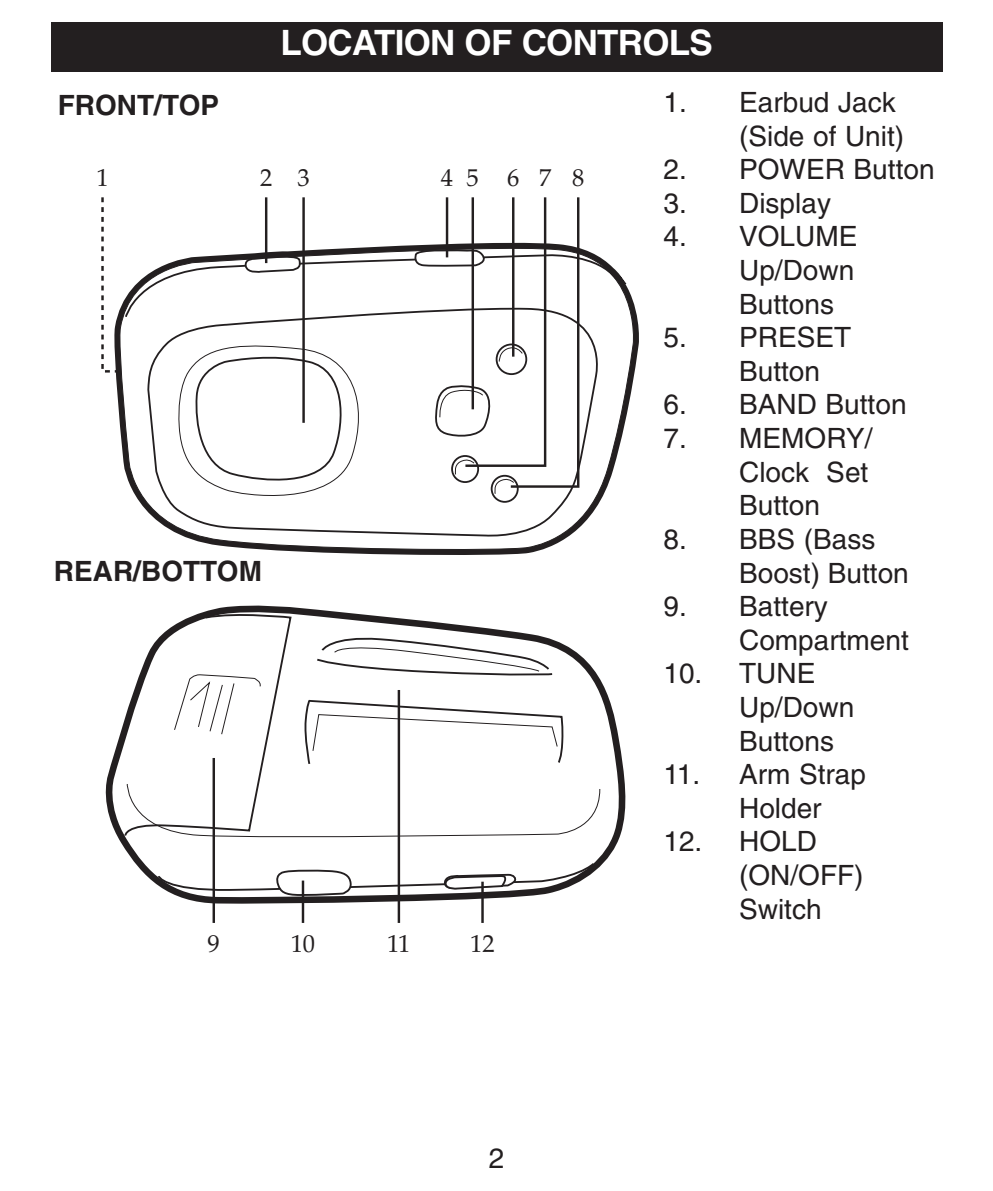
<style>
.page{position:relative;width:993px;height:1191px;background:#fff}
.page>*{position:absolute;margin:0;border:0;box-sizing:border-box;transform-origin:0 0}
.t1{font:700 35px "Helvetica";letter-spacing:-.02em;color:#fff}
.t2{font:28px/33.6px "Helvetica";color:#231f20}
.t3{font:700 28px "Helvetica";color:#231f20}
.t4{font:24.5px "Palatino";letter-spacing:.275em;color:#231f20}
</style>
<div class="page">
<div style="left:51px;top:22px;width:891px;height:49px;background:#231f20"></div>
<svg style="left:290px;top:551px;width:247px;height:4px"></svg>
<svg style="left:116px;top:273px;width:522px;height:278px"></svg>
<svg style="left:146px;top:508px;width:465px;height:30px"></svg>
<svg style="left:124px;top:197px;width:494px;height:311px"></svg>
<hr style="left:445px;top:197px;width:3px;height:60px;background:#231f20">
<hr style="left:302px;top:197px;width:3px;height:226px;background:#231f20">
<hr style="left:265px;top:197px;width:2px;height:66px;background:#231f20">
<svg style="left:101px;top:197px;width:17px;height:177px"></svg>
<svg style="left:190px;top:789px;width:436px;height:121px"></svg>
<svg style="left:105px;top:609px;width:520px;height:291px"></svg>
<svg style="left:157px;top:861px;width:439px;height:36px"></svg>
<svg style="left:123px;top:612px;width:477px;height:228px"></svg>
<hr style="left:212px;top:758px;width:3px;height:165px;background:#231f20">
<hr style="left:302px;top:880px;width:2px;height:43px;background:#231f20">
<hr style="left:397px;top:690px;width:3px;height:233px;background:#231f20">
<hr style="left:481px;top:881px;width:2px;height:42px;background:#231f20">
<p class="t1" style="left:280px;top:29px;width:433px">LOCATION OF CONTROLS</p>
<p class="t3" style="left:58px;top:94px;width:163px">FRONT/TOP</p>
<p class="t4" style="left:96px;top:163px;width:14px">1</p>
<p class="t4" style="left:260px;top:163px;width:51px">2 3</p>
<p class="t4" style="left:441px;top:163px;width:145px">45 678</p>
<p class="t3" style="left:54px;top:560px;width:209px">REAR/BOTTOM</p>
<p class="t4" style="left:207px;top:928px;width:14px">9</p>
<p class="t4" style="left:290px;top:928px;width:26px">10</p>
<p class="t4" style="left:387px;top:928px;width:25px">11</p>
<p class="t4" style="left:470px;top:928px;width:26px">12</p>
<p class="t2" style="left:488px;top:1143px;width:17px">2</p>
<p class="t2" style="left:738px;top:88px;width:166px;text-indent:-76px">1. Earbud Jack (Side of Unit)</p>
<p class="t2" style="left:663px;top:155px;width:272px">2. POWER Button</p>
<p class="t2" style="left:663px;top:189px;width:169px">3. Display</p>
<p class="t2" style="left:738px;top:222px;width:120px;text-align:justify;text-indent:-76px">4. VOLUME Up/Down Buttons</p>
<p class="t2" style="left:738px;top:323px;width:114px;text-indent:-76px">5. PRESET<br>Button</p>
<p class="t2" style="left:663px;top:390px;width:244px">6. BAND Button</p>
<p class="t2" style="left:738px;top:424px;width:135px;text-indent:-76px">7. MEMORY/<br>Clock Set<br>Button</p>
<p class="t2" style="left:738px;top:525px;width:171px;text-indent:-76px">8. BBS (Bass<br>Boost) Button</p>
<p class="t2" style="left:738px;top:592px;width:171px;text-indent:-76px">9. Battery<br>Compartment</p>
<p class="t2" style="left:738px;top:659px;width:117px;text-indent:-76px">10. TUNE<br>Up/Down<br>Buttons</p>
<p class="t2" style="left:738px;top:760px;width:128px;text-indent:-76px">11. Arm Strap<br>Holder</p>
<p class="t2" style="left:738px;top:827px;width:126px;text-indent:-76px">12. HOLD (ON/OFF)<br>Switch</p>
</div>
